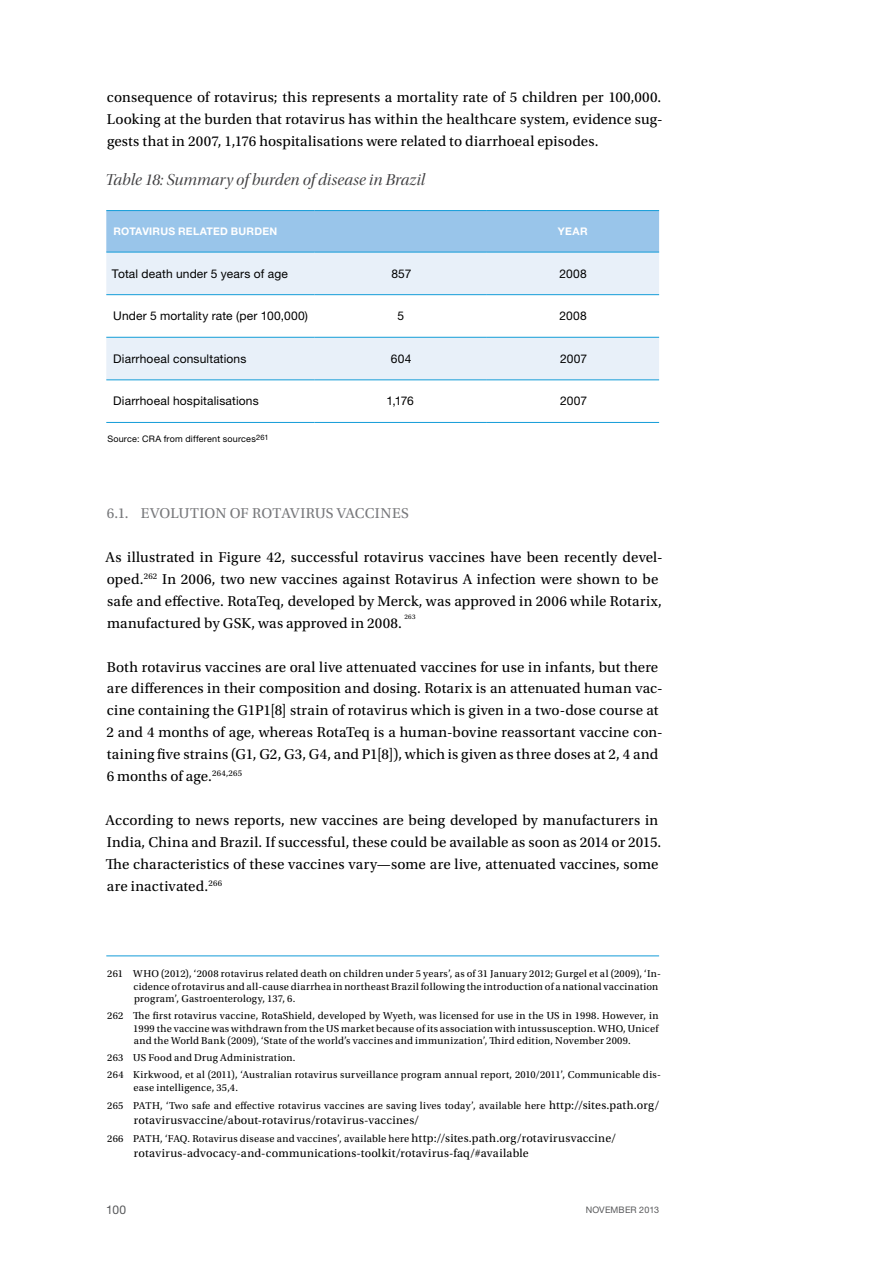
<style>
.page{position:relative;width:893px;height:1263px;background:#fff}
.page>*{position:absolute;margin:0;border:0;box-sizing:border-box;transform-origin:0 0}
.t1{font:16.5px "Utopia Std Disp It";color:#414042}
.t2{font:15px/21.9px "Utopia Std";letter-spacing:.01em;color:#000}
.t3{font:15px "Utopia Std";color:#77787b}
.t4{font:12px "Helvetica Neue LT Std";letter-spacing:.015em;color:#000}
.t5{font:12px "Utopia Std";letter-spacing:.02em;color:#000}
.t6{font:12px "Helvetica Neue LT Std";color:#58595b}
.t7{font:10.5px/12.6px "Utopia Std";letter-spacing:.025em;color:#000}
.t8{font:700 10.5px "Helvetica Neue LT Std";letter-spacing:.025em;color:#fff}
.t9{font:9px "Helvetica Neue LT Std";letter-spacing:.025em;color:#000}
.t10{font:9px "Helvetica Neue LT Std";letter-spacing:.015em;color:#58595b}
.t11{font:7.05px "Utopia Std";color:#000}
.s1{font-size:12px}
</style>
<div class="page">
<div style="left:106px;top:211px;width:553px;height:41px;background:#99c5ea"></div>
<svg style="left:106px;top:253px;width:553px;height:127px;fill:#e8f0f9"></svg>
<hr style="left:106px;top:294px;width:209px;height:1px;background:#139cd8">
<hr style="left:315px;top:294px;width:172px;height:1px;background:#139cd8">
<hr style="left:487px;top:294px;width:172px;height:1px;background:#139cd8">
<hr style="left:106px;top:337px;width:209px;height:1px;background:#139cd8">
<hr style="left:315px;top:337px;width:172px;height:1px;background:#139cd8">
<hr style="left:487px;top:337px;width:172px;height:1px;background:#139cd8">
<hr style="left:106px;top:380px;width:209px;height:1px;background:#139cd8">
<hr style="left:315px;top:380px;width:172px;height:1px;background:#139cd8">
<hr style="left:487px;top:380px;width:172px;height:1px;background:#139cd8">
<hr style="left:106px;top:422px;width:209px;height:1px;background:#139cd8">
<hr style="left:315px;top:422px;width:172px;height:1px;background:#139cd8">
<hr style="left:487px;top:422px;width:172px;height:1px;background:#139cd8">
<hr style="left:106px;top:210px;width:209px;height:1px;background:#139cd8">
<hr style="left:315px;top:210px;width:172px;height:1px;background:#139cd8">
<hr style="left:487px;top:210px;width:172px;height:1px;background:#139cd8">
<hr style="left:106px;top:252px;width:209px;height:1px;background:#139cd8">
<hr style="left:315px;top:252px;width:172px;height:1px;background:#139cd8">
<hr style="left:487px;top:252px;width:172px;height:1px;background:#139cd8">
<hr style="left:106px;top:955px;width:553px;height:1px;background:#139cd8">
<p class="t2" style="left:107px;top:87px;width:557px;text-align:justify">consequence of rotavirus; this represents a mortality rate of 5 children per 100,000.<br>Looking at the burden that rotavirus has within the healthcare system, evidence sug&shy;gests that in 2007, 1,176 hospitalisations were related to diarrhoeal episodes.</p>
<p class="t1" style="left:105px;top:171px;width:321px">Table 18: Summary of burden of disease in Brazil</p>
<p class="t8" style="left:113px;top:225px;width:165px">ROTAVIRUS RELATED BURDEN</p>
<p class="t8" style="left:558px;top:225px;width:31px">YE AR</p>
<p class="t4" style="left:112px;top:266px;width:177px">Total death under 5 years of age</p>
<p class="t4" style="left:391px;top:266px;width:22px">857</p>
<p class="t4" style="left:559px;top:266px;width:29px">2008</p>
<p class="t4" style="left:113px;top:309px;width:196px">Under 5 mortality rate (per 100,000)</p>
<p class="t4" style="left:398px;top:309px;width:8px">5</p>
<p class="t4" style="left:559px;top:309px;width:29px">2008</p>
<p class="t4" style="left:113px;top:351px;width:135px">Diarrhoeal consultations</p>
<p class="t4" style="left:391px;top:351px;width:22px">604</p>
<p class="t4" style="left:560px;top:351px;width:28px">2007</p>
<p class="t4" style="left:113px;top:394px;width:147px">Diarrhoeal hospitalisations</p>
<p class="t4" style="left:386px;top:394px;width:29px">1,176</p>
<p class="t4" style="left:560px;top:394px;width:28px">2007</p>
<p class="t9" style="left:107px;top:433px;width:163px">Source: CRA from different sources<sup>261</sup></p>
<p class="t3" style="left:107px;top:505px;width:48px">6.1. Evol</p>
<p class="t3" style="left:179px;top:505px;width:15px">ution</p>
<p class="t3" style="left:230px;top:505px;width:33px">of rotavir</p>
<p class="t3" style="left:315px;top:505px;width:32px">us vaccines</p>
<p class="t2" style="left:106px;top:546px;width:559px">As illustrated in Figure 42, successful rotavirus vaccines have been recently devel&shy;oped.<sup>262</sup> In 2006, two new vaccines against Rotavirus A infection were shown to be safe and effective. RotaTeq, developed by Merck, was approved in 2006 while Rotarix, manufactured by GSK, was approved in 2008.</p>
<p class="t11" style="left:405px;top:613px;width:12px">263</p>
<p class="t2" style="left:107px;top:656px;width:558px">Both rotavirus vaccines are oral live attenuated vaccines for use in infants, but there are differences in their composition and dosing. Rotarix is an attenuated human vac&shy;cine containing the G1P1[8] strain of rotavirus which is given in a two-dose course at 2 and 4 months of age, whereas RotaTeq is a human-bovine reassortant vaccine con&shy;taining five strains (G1, G2, G3, G4, and P1[8]), which is given as three doses at 2, 4 and 6 months of age.<sup>264,265</sup></p>
<p class="t2" style="left:106px;top:809px;width:557px">According to news reports, new vaccines are being developed by manufacturers in India, China and Brazil. If successful, these could be available as soon as 2014 or 2015.<br>The characteristics of these vaccines vary—some are live, attenuated vaccines, some are inactivated.<sup>266</sup></p>
<p class="t7" style="left:134px;top:967px;width:529px;text-indent:-26px">261 WHO (2012), ‘2008 rotavirus related death on children under 5 years’, as of 31 January 2012; Gurgel et al (2009), ‘In&shy;cidence of rotavirus and all-cause diarrhea in northeast Brazil following the introduction of a national vaccination program’, Gastroenterology, 137, 6.</p>
<p class="t7" style="left:133px;top:1009px;width:527px;text-align:justify;text-indent:-26px">262 The first rotavirus vaccine, RotaShield, developed by Wyeth, was licensed for use in the US in 1998. However, in 1999 the vaccine was withdrawn from the US market because of its association with intussusception. WHO, Unicef and the World Bank (2009), ‘State of the world’s vaccines and immunization’, Third edition, November 2009.</p>
<p class="t7" style="left:107px;top:1049px;width:555px;line-height:16.8px">263 US Food and Drug Administration.<br>264 Kirkwood, et al (2011), ‘Australian rotavirus surveillance program annual report, 2010/2011’, Communicable dis-</p>
<p class="t7" style="left:107px;top:1078px;width:554px;line-height:18.6px;text-indent:26px">ease intelligence, 35,4.<br>265 PATH, ‘Two safe and effective rotavirus vaccines are saving lives today’, available here <span class="s1">http://sites.path.org/</span></p>
<p class="t5" style="left:134px;top:1113px;width:287px">rotavirusvaccine/about-rotavirus/rotavirus-vaccines/</p>
<p class="t7" style="left:107px;top:1133px;width:510px">266 PATH, ‘FAQ. Rotavirus disease and vaccines’, available here <span class="s1">http://sites.path.org/rotavirusvaccine/</span></p>
<p class="t5" style="left:134px;top:1146px;width:396px">rotavirus-advocacy-and-communications-toolkit/rotavirus-faq/#available</p>
<p class="t6" style="left:106px;top:1203px;width:21px">100</p>
<p class="t10" style="left:586px;top:1204px;width:75px">November 2013</p>
</div>
